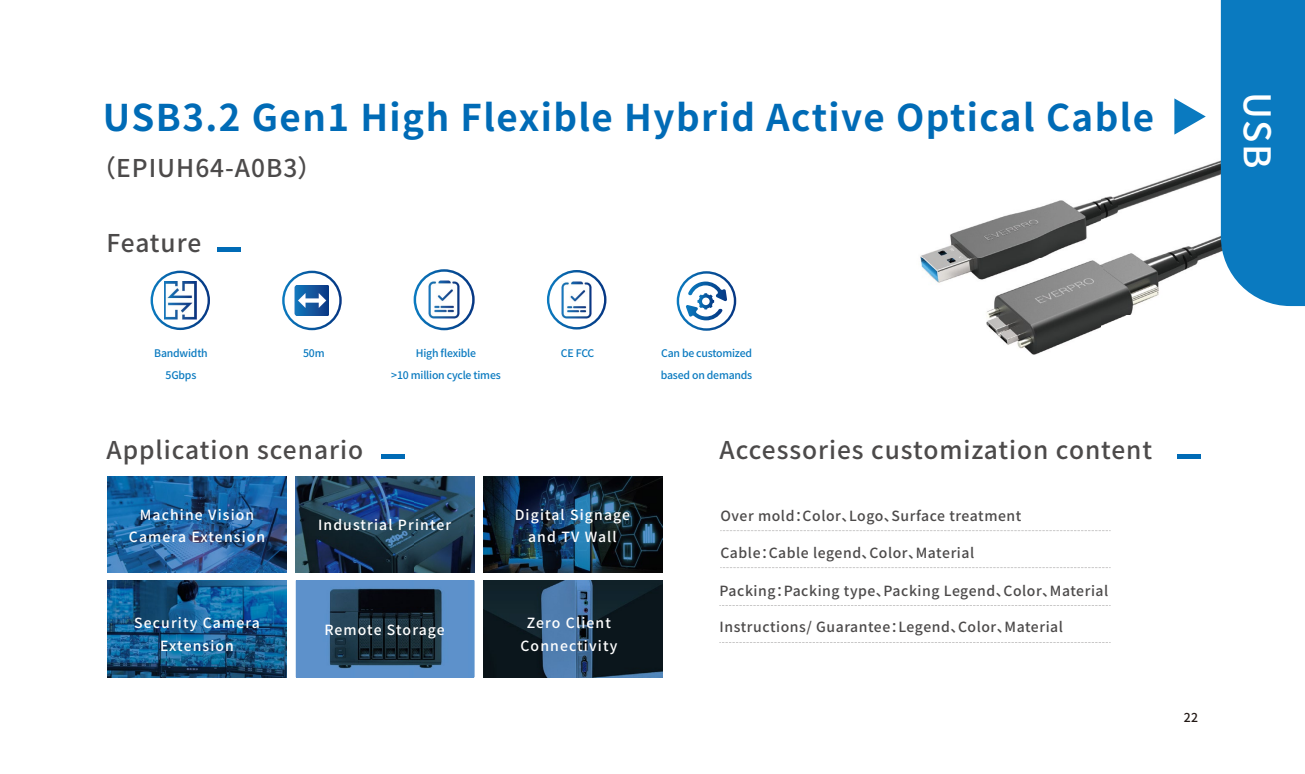
<style>
.page{position:relative;width:1305px;height:774px;background:#fff}
.page>*{position:absolute;margin:0;border:0;box-sizing:border-box;transform-origin:0 0}
.t1{font:700 36.75px "Noto Sans CJ Ksc";letter-spacing:.04em;color:#006bb6}
.t2{font:500 36.75px "Noto Sans CJ Ksc";color:#fff}
.t3{font:500 24.5px "Noto Sans CJ Ksc";letter-spacing:.04em;color:#4c4a4a}
.t4{font:500 14px "Noto Sans CJ Ksc";letter-spacing:.04em;color:#4c4a4a}
.t5{font:500 14px/22.4px "Noto Sans CJ Ksc";letter-spacing:.08em;color:#fff;text-align:center}
.t6{font:500 12.25px "Noto Sans CJ Ksc";color:#221815}
.t7{font:500 10.5px/22.2px "Noto Sans CJ Ksc";letter-spacing:-.02em;color:#0a7ac0;text-align:center}
</style>
<div class="page">
<img style="left:920px;top:143px;width:301px;height:212px">
<div style="left:1221px;top:0;width:84px;height:306px;background:#0a7ac0"></div>
<svg style="left:151px;top:271px;width:59px;height:59px"></svg>
<svg style="left:414px;top:269px;width:61px;height:61px"></svg>
<svg style="left:547px;top:270px;width:59px;height:59px"></svg>
<svg style="left:282px;top:271px;width:60px;height:59px"></svg>
<img style="left:295px;top:286px;width:34px;height:29px">
<img style="left:296px;top:476px;width:178px;height:97px">
<img style="left:296px;top:580px;width:177px;height:97px">
<img style="left:483px;top:476px;width:179px;height:97px">
<img style="left:108px;top:476px;width:179px;height:97px">
<img style="left:108px;top:677px;width:179px;height:1px">
<svg style="left:483px;top:580px;width:179px;height:97px;background:#1d3345"></svg>
<img style="left:108px;top:580px;width:179px;height:97px">
<hr style="left:217px;top:247px;width:24px;height:4px;background:#006bb6">
<hr style="left:381px;top:454px;width:23px;height:4px;background:#006bb6">
<svg style="left:1174px;top:98px;width:31px;height:37px"></svg>
<hr style="left:1177px;top:454px;width:23px;height:4px;background:#006bb6">
<svg style="left:720px;top:530px;width:390px;height:1px"></svg>
<svg style="left:720px;top:567px;width:390px;height:1px"></svg>
<svg style="left:719px;top:605px;width:391px;height:1px"></svg>
<svg style="left:719px;top:642px;width:391px;height:1px"></svg>
<svg style="left:677px;top:271px;width:59px;height:60px"></svg>
<h1 class="t1" style="left:103px;top:96px;width:1053px">USB3.2 Gen1 High Flexible Hybrid Active Optical Cable</h1>
<h2 class="t3" style="left:92px;top:154px;width:232px">（EPIUH64-A0B3）</h2>
<h2 class="t3" style="left:106px;top:229px;width:96px">Feature</h2>
<p class="t7" style="left:154px;top:342px;width:55px">Bandwidth<br>5Gbps</p>
<p class="t7" style="left:303px;top:342px;width:23px">50m</p>
<p class="t7" style="left:416px;top:342px;width:62px">High flexible</p>
<p class="t7" style="left:561px;top:342px;width:35px">CE FCC</p>
<p class="t7" style="left:391px;top:364px;width:111px">&gt;10 million cycle times</p>
<h2 class="t3" style="left:106px;top:436px;width:258px">Application scenario</h2>
<p class="t5" style="left:129px;top:504px;width:138px">Machine Vision<br>Camera Extension</p>
<p class="t5" style="left:134px;top:612px;width:127px">Security Camera<br>Extension</p>
<p class="t5" style="left:318px;top:514px;width:135px">Industrial Printer</p>
<p class="t5" style="left:324px;top:619px;width:122px">Remote Storage</p>
<p class="t5" style="left:515px;top:504px;width:117px">Digital Signage and TV Wall</p>
<p class="t5" style="left:520px;top:612px;width:98px">Zero Client<br>Connectivity</p>
<p class="t7" style="left:661px;top:342px;width:93px;text-align:left">Can be customized based on demands</p>
<h2 class="t3" style="left:719px;top:436px;width:434px">Accessories customization content</h2>
<p class="t4" style="left:720px;top:508px;width:302px">Over mold：Color、Logo、Surface treatment</p>
<p class="t4" style="left:720px;top:545px;width:255px">Cable：Cable legend、Color、Material</p>
<p class="t4" style="left:719px;top:583px;width:390px">Packing：Packing type、Packing Legend、Color、Material</p>
<p class="t4" style="left:719px;top:619px;width:345px">Instructions/ Guarantee：Legend、Color、Material</p>
<p class="t6" style="left:1183px;top:710px;width:16px">22</p>
<h1 class="t2" style="left:1278px;top:92px;width:78px;rotate:90deg">USB</h1>
</div>
